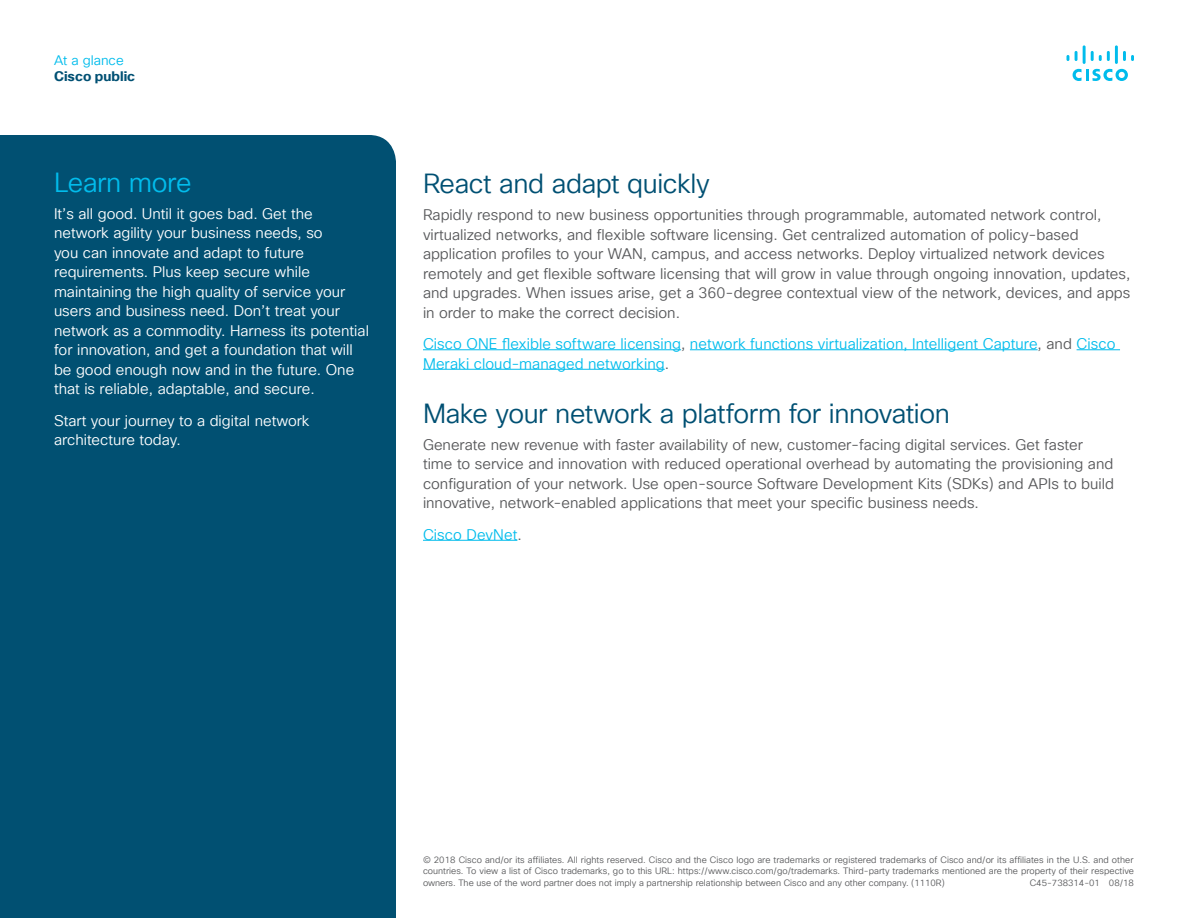
<style>
.page{position:relative;width:1188px;height:918px;background:#fff}
.page>*{position:absolute;margin:0;border:0;box-sizing:border-box;transform-origin:0 0}
.Subhead2_Indigo{font:27px "Cisco Sans TT Light";letter-spacing:-.015em;color:#005073}
.Subhead2_Blue{font:27px "Cisco Sans TT Light";letter-spacing:-.015em;color:#01bcec}
.Body{font:15px/19.5px "Cisco Sans TT Light";color:#57585a}
.Body_White{font:15px/19.5px "Cisco Sans TT Light";color:#fff}
.Body-2{font:15px/19.5px "Cisco Sans TT Light";letter-spacing:.005em;color:#01bcec}
.t1{font:700 13.5px "Cisco Sans TT";color:#005073}
.t2{font:13.5px "Cisco Sans TT Light";color:#01bcec}
.Footer_white{font:9px/11.2px "Cisco Sans TT Light";color:#57585a;text-align:justify}
.s1{color:#57585a}
</style>
<div class="page">
<svg style="left:1073px;top:69px;width:55px;height:12px"></svg>
<svg style="left:1067px;top:55px;width:2px;height:6px"></svg>
<svg style="left:1075px;top:51px;width:3px;height:10px"></svg>
<hr style="left:1083px;top:45px;width:3px;height:19px;background:#01bcec">
<svg style="left:1091px;top:51px;width:19px;height:10px"></svg>
<hr style="left:1115px;top:45px;width:3px;height:19px;background:#01bcec">
<svg style="left:1123px;top:51px;width:11px;height:10px"></svg>
<hr style="left:423px;top:350px;width:258px;height:1px;background:#01bcec">
<hr style="left:690px;top:350px;width:348px;height:1px;background:#01bcec">
<hr style="left:1077px;top:350px;width:43px;height:1px;background:#01bcec">
<hr style="left:423px;top:369px;width:242px;height:1px;background:#01bcec">
<hr style="left:423px;top:540px;width:94px;height:1px;background:#01bcec">
<div style="left:0;top:135px;width:396px;height:783px;background:#015072"></div>
<p class="t2" style="left:54px;top:51px;width:71px">At a glance</p>
<p class="t1" style="left:54px;top:67px;width:83px">Cisco public</p>
<p class="Subhead2_Blue" style="left:54px;top:165px;width:139px">Learn more</p>
<p class="Body_White" style="left:54px;top:204px;width:316px">It’s all good. Until it goes bad. Get the network agility your business needs, so<br>you can innovate and adapt to future requirements. Plus keep secure while maintaining the high quality of service your users and business need. Don’t treat your network as a commodity. Harness its potential for innovation, and get a foundation that will be good enough now and in the future. One that is reliable, adaptable, and secure.</p>
<p class="Body_White" style="left:54px;top:411px;width:257px">Start your journey to a digital network architecture today.</p>
<p class="Subhead2_Indigo" style="left:423px;top:166px;width:288px">React and adapt quickly</p>
<p class="Body" style="left:423px;top:206px;width:709px">Rapidly respond to new business opportunities through programmable, automated network control, virtualized networks, and flexible software licensing. Get centralized automation of policy-based application profiles to your WAN, campus, and access networks. Deploy virtualized network devices remotely and get flexible software licensing that will grow in value through ongoing innovation, updates, and upgrades. When issues arise, get a 360-degree contextual view of the network, devices, and apps in order to make the correct decision.</p>
<p class="Body-2" style="left:423px;top:335px;width:694px">Cisco ONE flexible software licensing<span class="s1">,</span> network functions virtualization, Intelligent Capture<span class="s1">, and</span> Cisco<br>Meraki cloud-managed networking<span class="s1">.</span></p>
<p class="Subhead2_Indigo" style="left:423px;top:396px;width:528px">Make your network a platform for innovation</p>
<p class="Body" style="left:423px;top:435px;width:693px">Generate new revenue with faster availability of new, customer-facing digital services. Get faster time to service and innovation with reduced operational overhead by automating the provisioning and configuration of your network. Use open-source Software Development Kits (SDKs) and APIs to build innovative, network-enabled applications that meet your specific business needs.</p>
<p class="Body-2" style="left:423px;top:525px;width:100px">Cisco DevNet<span class="s1">.</span></p>
<p class="Footer_white" style="left:423px;top:855px;width:713px">© 2018 Cisco and/or its affiliates. All rights reserved. Cisco and the Cisco logo are trademarks or registered trademarks of Cisco and/or its affiliates in the U.S. and other countries. To view a list of Cisco trademarks, go to this URL: https://www.cisco.com/go/trademarks. Third-party trademarks mentioned are the property of their respective owners. The use of the word partner does not imply a partnership relationship between Cisco and any other company. (1110R)</p>
<p class="Footer_white" style="left:1030px;top:877px;width:106px">C45-738314-01 08/18</p>
</div>
